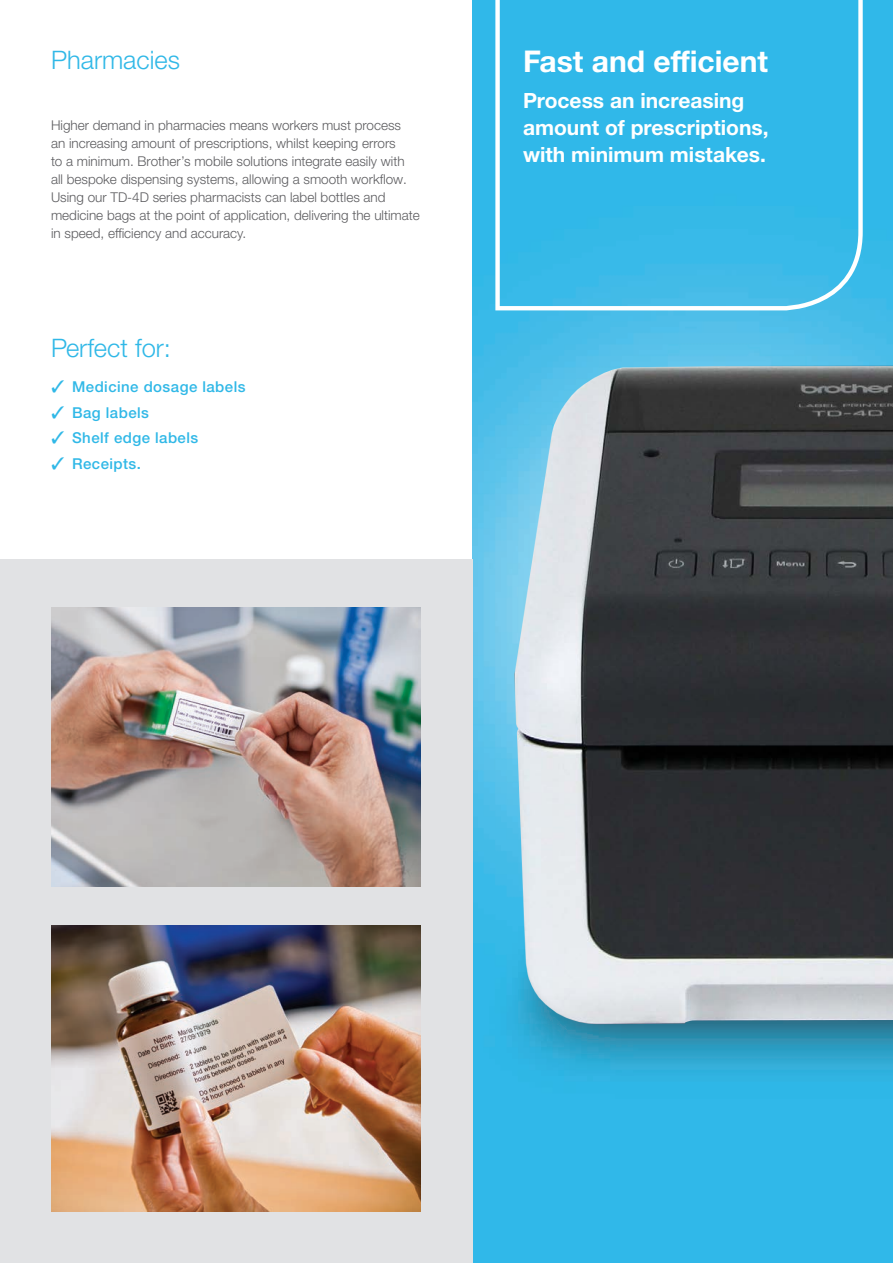
<style>
.page{position:relative;width:893px;height:1263px;background:#fff}
.page>*{position:absolute;margin:0;border:0;box-sizing:border-box;transform-origin:0 0}
.t1{font:700 30px "Helvetica Neue LTW1 G";color:#fff}
.Bullets{font:300 25.5px "Helvetica Neue LTW1 G";color:#30b8e7}
.t2{font:700 21px/27px "Helvetica Neue LTW1 G";color:#fff}
.t3{font:500 15px "Helvetica Neue LTW1 G";letter-spacing:.03em;color:#30b8e7}
.t4{font:300 13.5px/18px "Helvetica Neue LTW1 G";color:#5c5c5f}
</style>
<div class="page">
<img style="left:472px;top:0;width:421px;height:1263px">
<div style="left:0;top:559px;width:472px;height:704px;background:#e1e2e4"></div>
<img style="left:51px;top:607px;width:370px;height:280px">
<img style="left:51px;top:926px;width:370px;height:286px">
<div style="left:493px;top:0;width:372px;height:150px;background:#30b8e9"></div>
<img style="left:472px;top:150px;width:421px;height:893px">
<p class="Bullets" style="left:51px;top:45px;width:130px">Pharmacies</p>
<p class="t4" style="left:51px;top:116px;width:370px">Higher demand in pharmacies means workers must process<br>an increasing amount of prescriptions, whilst keeping errors<br>to a minimum. Brother s’ mobile solutions integrate easily with all bespoke dispensing systems, allowing a smooth workflow.<br>Using our TD-4D series pharmacists can label bottles and medicine bags at the point of application, delivering the ultimate in speed, efficiency and accuracy.</p>
<p class="Bullets" style="left:51px;top:332px;width:121px">Perfect for:</p>
<p class="t3" style="left:72px;top:378px;width:175px">Medicine dosage labels</p>
<p class="t3" style="left:72px;top:403px;width:78px">Bag labels</p>
<p class="t3" style="left:72px;top:429px;width:128px">Shelf edge labels</p>
<p class="t3" style="left:72px;top:454px;width:70px">Receipts.</p>
<p class="t1" style="left:523px;top:43px;width:247px">Fast and efficient</p>
<p class="t2" style="left:523px;top:87px;width:247px">Process an increasing amount of prescriptions, with minimum mistakes.</p>
</div>
